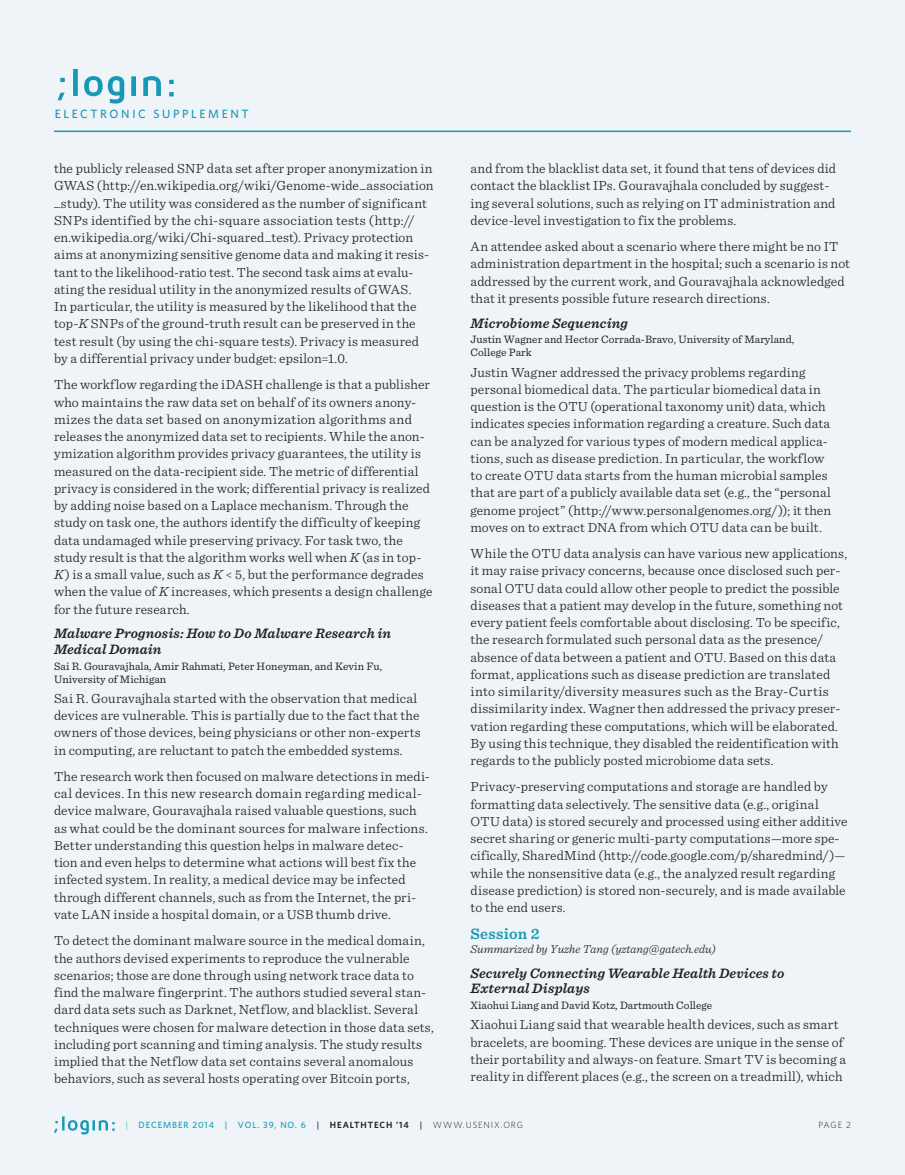
<style>
.page{position:relative;width:905px;height:1175px;background:#fff}
.page>*{position:absolute;margin:0;border:0;box-sizing:border-box;transform-origin:0 0}
.conf_program{font:600 15.75px "Sentinel";letter-spacing:.02em;color:#1798b6}
.conf_panel_subject{font:italic 600 14.25px/15.8px "Sentinel";letter-spacing:.01em;color:#231f20}
.body{font:300 13.8px/17.2px "Sentinel";letter-spacing:.01em;color:#231f20}
.conf_summarizer{font:italic 300 12px "Sentinel";color:#231f20}
.t1{font:500 12px "Whitney";letter-spacing:.22em;color:#1798b6}
.conf_participant{font:11.25px/12.8px "Sentinel";letter-spacing:.005em;color:#231f20}
.t2{font:500 9px "Whitney";letter-spacing:.1em;color:#1798b6}
.t3{font:300 9px "Whitney";color:#231f20}
.s1{font-style:italic}
.s2{font-weight:300}
.s3{color:#231f20}
.s4{font-weight:600;color:#231f20}
.s5{font-weight:300;color:#231f20}
</style>
<div class="page">
<div style="left:0;top:0;width:904px;height:1174px;background:#eef4f8"></div>
<svg style="left:58px;top:69px;width:116px;height:35px"></svg>
<hr style="left:54px;top:130px;width:796px;height:2px;background:#1798b6">
<svg style="left:54px;top:1116px;width:61px;height:18px"></svg>
<p class="t1" style="left:55px;top:105px;width:195px">ELECTRONIC SUPPLEMENT</p>
<p class="body" style="left:54px;top:159px;width:381px">the publicly released SNP data set after proper anonymization in GWAS (http://en.wikipedia.org/wiki/Genome-wide_association _study). The utility was considered as the number of significant SNPs identified by the chi-square association tests (http:// en.wikipedia.org/wiki/Chi-squared_test). Privacy protection aims at anonymizing sensitive genome data and making it resis&shy;tant to the likelihood-ratio test. The second task aims at evalu&shy;ating the residual utility in the anonymized results of GWAS.<br>In particular, the utility is measured by the likelihood that the top-<span class="s1">K</span> SNPs of the ground-truth result can be preserved in the test result (by using the chi-square tests). Privacy is measured by a differential privacy under budget: epsilon=1.0.</p>
<p class="body" style="left:54px;top:375px;width:380px">The workflow regarding the iDASH challenge is that a publisher who maintains the raw data set on behalf of its owners anony&shy;mizes the data set based on anonymization algorithms and releases the anonymized data set to recipients. While the anon&shy;ymization algorithm provides privacy guarantees, the utility is measured on the data-recipient side. The metric of differential privacy is considered in the work; differential privacy is realized by adding noise based on a Laplace mechanism. Through the study on task one, the authors identify the difficulty of keeping data undamaged while preserving privacy. For task two, the study result is that the algorithm works well when <span class="s1">K</span> (as in top-<span class="s1">K</span>) is a small value, such as <span class="s1">K</span> &lt; 5, but the performance degrades when the value of <span class="s1">K</span> increases, which presents a design challenge for the future research.</p>
<p class="conf_panel_subject" style="left:54px;top:625px;width:338px">Malware Prognosis: How to Do Malware Research in<br>Medical Domain</p>
<p class="conf_participant" style="left:54px;top:659px;width:330px">Sai R. Gouravajhala, Amir Rahmati, Peter Honeyman, and Kevin Fu,<br>University of Michigan</p>
<p class="body" style="left:54px;top:688px;width:368px">Sai R. Gouravajhala started with the observation that medical devices are vulnerable. This is partially due to the fact that the owners of those devices, being physicians or other non-experts in computing, are reluctant to patch the embedded systems.</p>
<p class="body" style="left:54px;top:766px;width:377px">The research work then focused on malware detections in medi&shy;cal devices. In this new research domain regarding medical&shy;device malware, Gouravajhala raised valuable questions, such as what could be the dominant sources for malware infections.<br>Better understanding this question helps in malware detec&shy;tion and even helps to determine what actions will best fix the infected system. In reality, a medical device may be infected through different channels, such as from the Internet, the pri&shy;vate LAN inside a hospital domain, or a USB thumb drive.</p>
<p class="body" style="left:54px;top:931px;width:381px">To detect the dominant malware source in the medical domain, the authors devised experiments to reproduce the vulnerable scenarios; those are done through using network trace data to find the malware fingerprint. The authors studied several stan&shy;dard data sets such as Darknet, Netflow, and blacklist. Several techniques were chosen for malware detection in those data sets, including port scanning and timing analysis. The study results implied that the Netflow data set contains several anomalous behaviors, such as several hosts operating over Bitcoin ports,</p>
<p class="body" style="left:470px;top:159px;width:367px">and from the blacklist data set, it found that tens of devices did contact the blacklist IPs. Gouravajhala concluded by suggest&shy;ing several solutions, such as relying on IT administration and device-level investigation to fix the problems.</p>
<p class="body" style="left:470px;top:237px;width:381px">An attendee asked about a scenario where there might be no IT administration department in the hospital; such a scenario is not addressed by the current work, and Gouravajhala acknowledged that it presents possible future research directions.</p>
<p class="conf_panel_subject" style="left:470px;top:314px;width:159px">Microbiome Sequencing</p>
<p class="conf_participant" style="left:470px;top:333px;width:325px">Justin Wagner and Hector Corrada-Bravo, University of Maryland,<br>College Park</p>
<p class="body" style="left:470px;top:362px;width:362px">Justin Wagner addressed the privacy problems regarding personal biomedical data. The particular biomedical data in question is the OTU (operational taxonomy unit) data, which indicates species information regarding a creature. Such data can be analyzed for various types of modern medical applica&shy;tions, such as disease prediction. In particular, the workflow to create OTU data starts from the human microbial samples that are part of a publicly available data set (e.g., the “personal genome project” (http://www.personalgenomes.org/)); it then moves on to extract DNA from which OTU data can be built.</p>
<p class="body" style="left:470px;top:544px;width:378px">While the OTU data analysis can have various new applications, it may raise privacy concerns, because once disclosed such per&shy;sonal OTU data could allow other people to predict the possible diseases that a patient may develop in the future, something not every patient feels comfortable about disclosing. To be specific, the research formulated such personal data as the presence/ absence of data between a patient and OTU. Based on this data format, applications such as disease prediction are translated into similarity/diversity measures such as the Bray-Curtis dissimilarity index. Wagner then addressed the privacy preser&shy;vation regarding these computations, which will be elaborated.<br>By using this technique, they disabled the reidentification with regards to the publicly posted microbiome data sets.</p>
<p class="body" style="left:470px;top:777px;width:378px">Privacy-preserving computations and storage are handled by formatting data selectively. The sensitive data (e.g., original OTU data) is stored securely and processed using either additive secret sharing or generic multi-party computations—more spe&shy;cifically, SharedMind (http://code.google.com/p/sharedmind/)— while the nonsensitive data (e.g., the analyzed result regarding disease prediction) is stored non-securely, and is made available to the end users.</p>
<p class="conf_program" style="left:470px;top:921px;width:71px">Session 2</p>
<p class="conf_summarizer" style="left:470px;top:939px;width:247px">Summarized by Yuzhe Tang (yztang@gatech.edu)</p>
<p class="conf_panel_subject" style="left:470px;top:964px;width:315px">Securely Connecting Wearable Health Devices to<br>External Displays</p>
<p class="conf_participant" style="left:470px;top:998px;width:243px">Xiaohui Liang and David Kotz, Dartmouth College</p>
<p class="body" style="left:470px;top:1015px;width:377px">Xiaohui Liang said that wearable health devices, such as smart bracelets, are booming. These devices are unique in the sense of their portability and always-on feature. Smart TV is becoming a reality in different places (e.g., the screen on a treadmill), which</p>
<p class="t2" style="left:125px;top:1119px;width:399px"><span class="s2">|</span> DECEMBER 2014 | VOL. 39, NO. 6 <span class="s3">|</span> <span class="s4">HEALTHTECH ’14</span> <span class="s3">|</span> <span class="s5">WWW.USENIX.ORG</span></p>
<p class="t3" style="left:818px;top:1119px;width:34px">PAGE 2</p>
</div>
